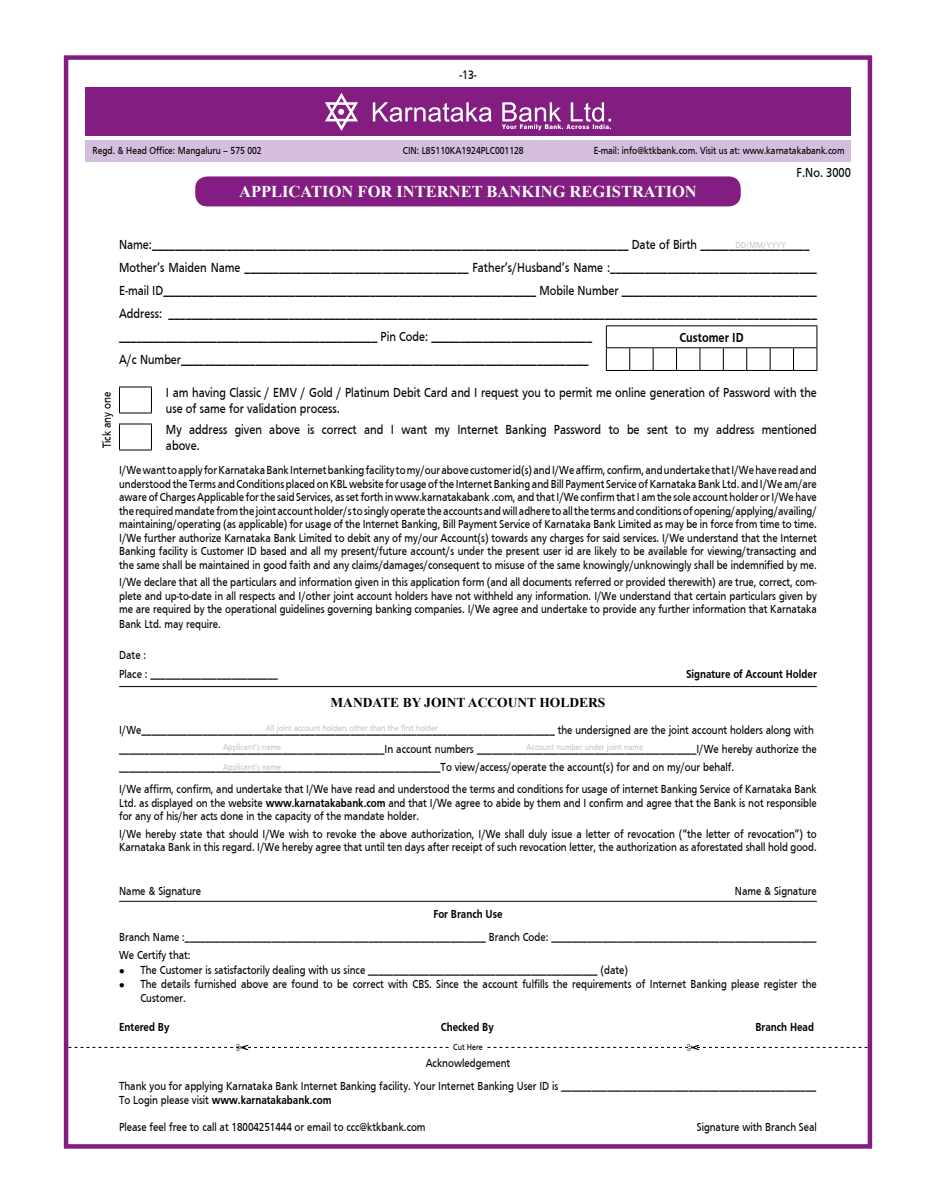
<style>
.page{position:relative;width:936px;height:1204px;background:#fff}
.page>*{position:absolute;margin:0;border:0;box-sizing:border-box;transform-origin:0 0}
.t1{font:700 16.5px "Times New Roman";color:#fff}
.t2{font:13.5px/23px "Frutiger Condensed";color:#000}
.t3{font:700 13.5px "Times New Roman";color:#000}
.t4{font:700 condensed 13.5px "Frutiger";color:#000}
.t5{font:12.75px "Frutiger Condensed";color:#000}
.t6{font:12px/13.5px "Frutiger Condensed";color:#000}
.t7{font:700 condensed 12px "Frutiger";color:#000}
.t8{font:10.5px "Frutiger Condensed";color:#000}
.t9{font:9px/19.2px "Frutiger Condensed";color:#c5c6c6}
.t10{font:9px "Frutiger Condensed";color:#000}
.s1{font-family:"Frutiger";font-weight:700;font-stretch:condensed}
.s2{font-family:"Frutiger Condensed";font-weight:400;font-stretch:normal}
</style>
<div class="page">
<div style="left:85px;top:87px;width:765px;height:49px;background:#831d81"></div>
<div style="left:85px;top:140px;width:765px;height:21px;background:#d5bddd"></div>
<div style="left:195px;top:176px;width:545px;height:30px;background:#831d81;border-radius:12px"></div>
<hr style="left:119px;top:686px;width:697px;height:1px;background:#000">
<hr style="left:119px;top:386px;width:33px;height:1px;background:#000">
<svg style="left:119px;top:387px;width:1px;height:25px"></svg>
<svg style="left:151px;top:387px;width:1px;height:25px"></svg>
<hr style="left:119px;top:412px;width:33px;height:1px;background:#000">
<hr style="left:119px;top:423px;width:33px;height:1px;background:#000">
<svg style="left:119px;top:424px;width:1px;height:25px"></svg>
<svg style="left:151px;top:424px;width:1px;height:25px"></svg>
<hr style="left:119px;top:449px;width:33px;height:1px;background:#000">
<svg style="left:606px;top:325px;width:211px;height:46px"></svg>
<hr style="left:119px;top:900px;width:697px;height:1px;background:#000">
<div style="left:64px;top:55px;width:808px;height:1093px;border:4px solid #831d81"></div>
<svg style="left:68px;top:1043px;width:799px;height:7px"></svg>
<div style="left:451px;top:1043px;width:34px;height:7px;background:#fff"></div>
<svg style="left:325px;top:93px;width:33px;height:38px"></svg>
<svg style="left:373px;top:102px;width:238px;height:28px"></svg>
<p class="t5" style="left:459px;top:68px;width:19px">-13-</p>
<p class="t8" style="left:93px;top:144px;width:171px">Regd. &amp; Head Office: Mangaluru – 575 002</p>
<p class="t8" style="left:403px;top:144px;width:122px">CIN: L85110KA1924PLC001128</p>
<p class="t8" style="left:593px;top:144px;width:252px">E-mail: info@ktkbank.com. Visit us at: www.karnatakabank.com</p>
<h1 class="t1" style="left:239px;top:180px;width:459px">APPLICATION FOR INTERNET BANKING REGISTRATION</h1>
<p class="t2" style="left:796px;top:161px;width:56px">F.No. 3000</p>
<p class="t2" style="left:119px;top:233px;width:699px">Name:___________________________________________________________________________________ Date of Birth ___________________ Mother’s Maiden Name _______________________________________ Father’s/Husband’s Name :____________________________________ E-mail ID_________________________________________________________________ Mobile Number __________________________________ Address: _________________________________________________________________________________________________________________ _____________________________________________ Pin Code: ____________________________<br>A/c Number_______________________________________________________________________</p>
<p class="t2" style="left:166px;top:384px;width:652px;line-height:16.2px">I am having Classic / EMV / Gold / Platinum Debit Card and I request you to permit me online generation of Password with the use of same for validation process.</p>
<p class="t2" style="left:166px;top:421px;width:652px;line-height:16.2px">My address given above is correct and I want my Internet Banking Password to be sent to my address mentioned above.</p>
<p class="t6" style="left:119px;top:463px;width:699px;text-align:justify">I/We want to apply for Karnataka Bank Internet banking facility to my/our above customer id(s) and I/we affirm, confirm, and undertake that I/We have read and understood the terms and conditions placed on KBL website for usage of the Internet Banking and Bill Payment service of Karnataka Bank Ltd. and I/We am/are aware of charges applicable for the said services, as set forth in www.karnatakabank .com, and that I/We confirm that I am the sole account holder or I/We have the required mandate from the joint account holder/s to singly operate the accounts and will adhere to all the terms and conditions of opening/applying/availing/ maintaining/operating (as applicable) for usage of the Internet Banking, Bill payment service of Karnataka Bank Limited as may be in force from time to time.<br>I/We further authorize Karnataka Bank Limited to debit any of my/our Account(s) towards any charges for said services. I/We understand that the Internet Banking facility is Customer ID based and all my present/future account/s under the present user id are likely to be available for viewing/transacting and the same shall be maintained in good faith and any claims/damages/consequent to misuse of the same knowingly/unknowingly shall be indemnified by me.</p>
<p class="t6" style="left:119px;top:575px;width:699px;text-align:justify">I/We declare that all the particulars and information given in this application form (and all documents referred or provided therewith) are true, correct, com&shy;plete and up-to-date in all respects and I/other joint account holders have not withheld any information. I/We understand that certain particulars given by me are required by the operational guidelines governing banking companies. I/We agree and undertake to provide any further information that Karnataka</p>
<p class="t6" style="left:119px;top:617px;width:103px">Bank Ltd. may require.</p>
<p class="t6" style="left:119px;top:645px;width:160px;line-height:18.6px">Date :<br>Place : _________________________</p>
<p class="t9" style="left:735px;top:235px;width:52px">DD/MM/YYYY</p>
<p class="t4" style="left:679px;top:329px;width:64px">Customer ID</p>
<p class="t6" style="left:100px;top:448px;width:58px;rotate:-90deg">Tick any one</p>
<p class="t7" style="left:686px;top:666px;width:132px">Signature of Account Holder</p>
<p class="t3" style="left:330px;top:692px;width:52px">MANDATE</p>
<p class="t3" style="left:402px;top:692px;width:38px">BY JOINT</p>
<p class="t3" style="left:468px;top:692px;width:21px">ACCO</p>
<p class="t3" style="left:507px;top:692px;width:81px">UNT HOLDERS</p>
<p class="t6" style="left:119px;top:720px;width:699px;line-height:18.6px">I/We_________________________________________________________________________________ the undersigned are the joint account holders along with ____________________________________________________In account numbers ___________________________________________I/We hereby authorize the _______________________________________________________________To view/access/operate the account(s) for and on my/our behalf.</p>
<p class="t6" style="left:119px;top:782px;width:699px;text-align:justify">I/we affirm, confirm, and undertake that I/We have read and understood the terms and conditions for usage of internet Banking Service of Karnataka Bank Ltd. as displayed on the website <span class="s1">www.karnatakabank.com</span> and that I/We agree to abide by them and I confirm and agree that the Bank is not responsible for any of his/her acts done in the capacity of the mandate holder.</p>
<p class="t6" style="left:119px;top:827px;width:699px">I/We hereby state that should I/We wish to revoke the above authorization, I/We shall duly issue a letter of revocation (“the letter of revocation”) to<br>Karnataka Bank in this regard. I/We hereby agree that until ten days after receipt of such revocation letter, the authorization as aforestated shall hold good.</p>
<p class="t6" style="left:119px;top:883px;width:83px">Name &amp; Signature</p>
<p class="t6" style="left:734px;top:883px;width:83px">Name &amp; Signature</p>
<p class="t7" style="left:433px;top:906px;width:71px">For Branch Use</p>
<p class="t6" style="left:119px;top:927px;width:699px;line-height:18.6px">Branch Name :___________________________________________________________ Branch Code: ____________________________________________________<br>We Certify that:</p>
<p class="t6" style="left:119px;top:962px;width:510px">● The Customer is satisfactorily dealing with us since _____________________________________________ (date)</p>
<p class="t6" style="left:140px;top:976px;width:678px;line-height:14.4px;text-indent:-21px">● The details furnished above are found to be correct with CBS. Since the account fulfills the requirements of Internet Banking please register the<br>Customer.</p>
<p class="t7" style="left:119px;top:1020px;width:52px">Entered by</p>
<p class="t7" style="left:441px;top:1020px;width:55px">Checked By</p>
<p class="t7" style="left:755px;top:1020px;width:60px">Branch Head</p>
<p class="t6" style="left:119px;top:1051px;width:698px;line-height:23px;text-align:center">Acknowledgement<br>Thank you for applying Karnataka Bank Internet Banking facility. Your Internet Banking User ID is __________________________________________________</p>
<p class="t7" style="left:119px;top:1093px;width:214px"><span class="s2">To Login please visit</span> www.karnatakabank.com</p>
<p class="t6" style="left:119px;top:1120px;width:308px">Please feel free to call at 18004251444 or email to ccc@ktkbank.com</p>
<p class="t6" style="left:696px;top:1120px;width:121px">Signature with Branch Seal</p>
<p class="t9" style="left:223px;top:718px;width:216px;text-indent:43px">All joint account holders other than the first holder<br>Applicant’s name<br>Applicant’s name</p>
<p class="t9" style="left:526px;top:737px;width:118px">Account number under joint name</p>
<p class="t10" style="left:453px;top:1041px;width:31px">Cut Here</p>
</div>
